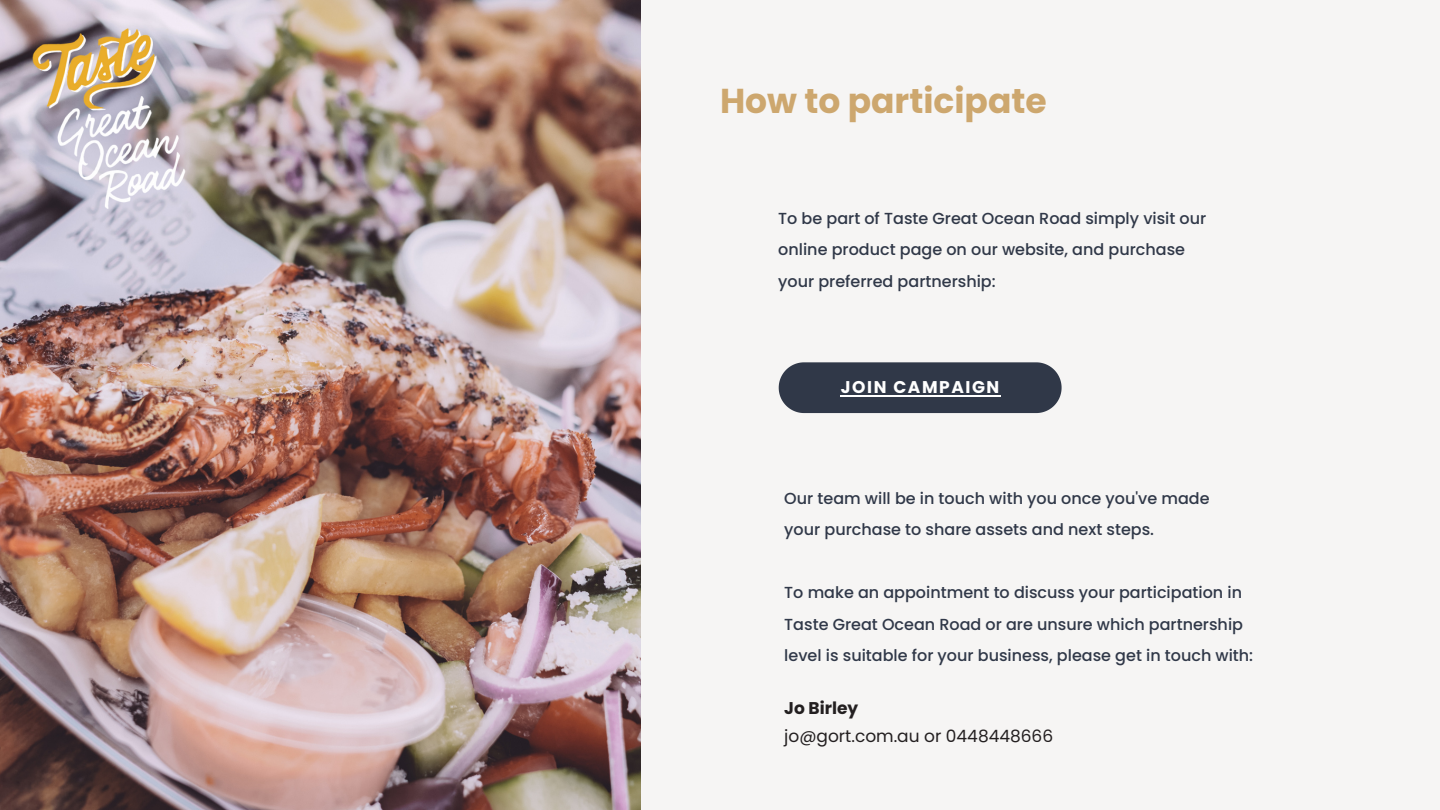
<style>
.page{position:relative;width:1440px;height:810px;background:#f6f5f4}
.page>*{position:absolute;margin:0;border:0;box-sizing:border-box;transform-origin:0 0}
.t1{font:700 34.5px "Poppins";color:#cda76e}
.t2{font:17px "Poppins";color:#231f20}
.t3{font:700 17px "Poppins";letter-spacing:.095em;color:#fff}
.t4{font:700 17px "Poppins";color:#231f20}
.t5{font:500 16px/31.5px "Poppins";color:#303848}
</style>
<div class="page">
<img style="left:0;top:0;width:640px;height:810px">
<svg style="left:779px;top:362px;width:283px;height:51px;background:#3b4251"></svg>
<hr style="left:841px;top:395px;width:160px;height:1px;background:#fff">
<img style="left:22px;top:25px;width:174px;height:194px">
<h3 class="t1" style="left:720px;top:77px;width:328px">How to participate</h3>
<p class="t5" style="left:778px;top:202px;width:430px">To be part of Taste Great Ocean Road simply visit our online product page on our website, and purchase your preferred partnership:</p>
<p class="t3" style="left:841px;top:375px;width:160px">JOIN CAMPAIGN</p>
<h2 class="t5" style="left:784px;top:483px;width:427px">Our team will be in touch with you once you've made your purchase to share assets and next steps.</h2>
<h3 class="t5" style="left:784px;top:577px;width:470px">To make an appointment to discuss your participation in<br>Taste Great Ocean Road or are unsure which partnership level is suitable for your business, please get in touch with:</h3>
<h3 class="t4" style="left:784px;top:696px;width:75px">Jo Birley</h3>
<p class="t2" style="left:784px;top:724px;width:270px">jo@gort.com.au or 0448448666</p>
</div>
